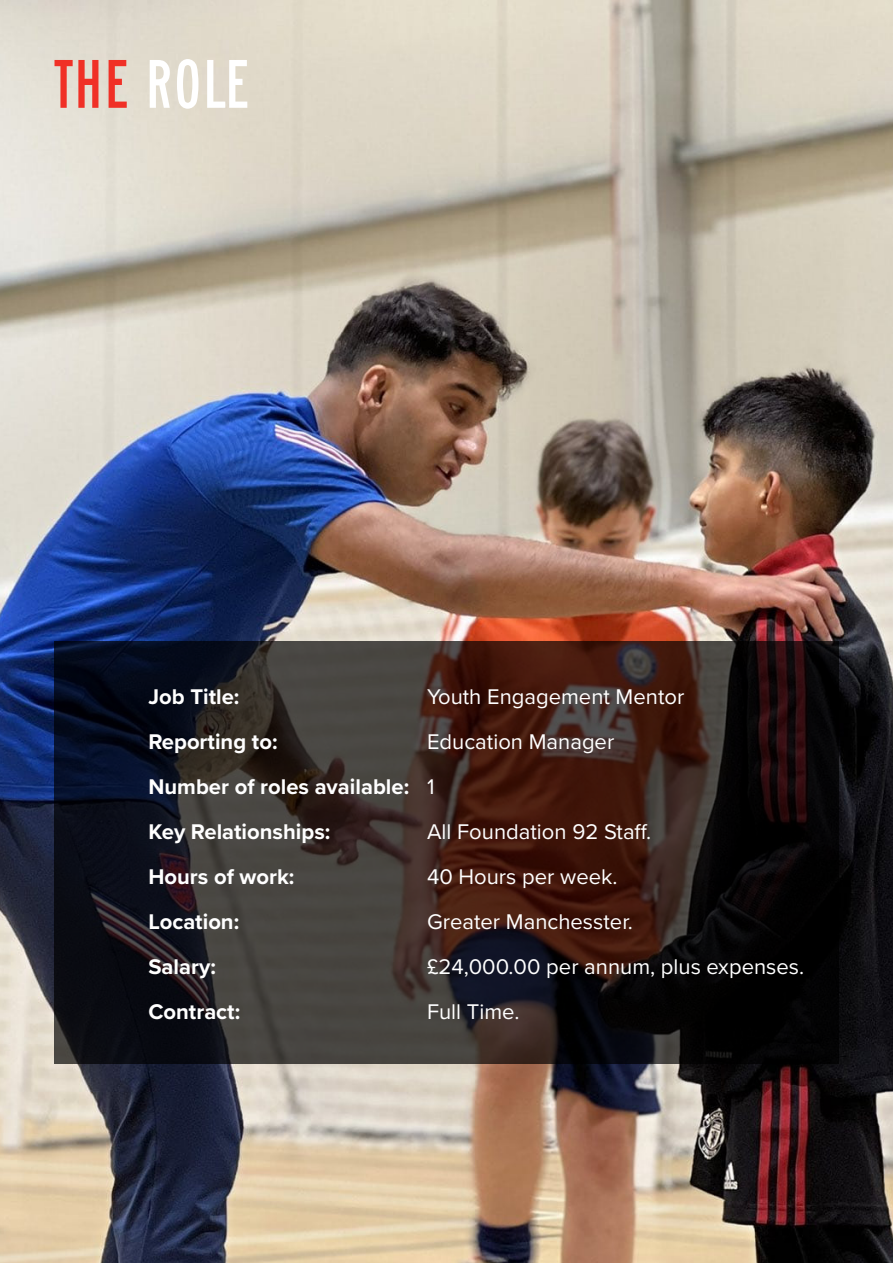
<style>
.page{position:relative;width:893px;height:1263px;background:#fff}
.page>*{position:absolute;margin:0;border:0;box-sizing:border-box;transform-origin:0 0}
.t1{font:71.7px "Saa Series BDOT";color:#fff}
.t2{font:22.05px "Proxima Nova";color:#fff}
.t3{font:700 22.05px "Proxima Nova";color:#fff}
.s1{color:#f03026}
</style>
<div class="page">
<img style="left:0;top:0;width:893px;height:1263px">
<svg style="left:54px;top:641px;width:785px;height:423px;background:#2a1f1e"></svg>
<p class="t1" style="left:54px;top:45px;width:196px"><span class="s1">THE</span> ROLE</p>
<p class="t3" style="left:148px;top:680px;width:93px">Job Title:</p>
<p class="t3" style="left:148px;top:725px;width:131px">Reporting to:</p>
<p class="t3" style="left:148px;top:770px;width:262px">Number of roles available:</p>
<p class="t3" style="left:148px;top:815px;width:184px">Key Relationships:</p>
<p class="t3" style="left:148px;top:860px;width:147px">Hours of work:</p>
<p class="t3" style="left:148px;top:905px;width:92px">Location:</p>
<p class="t3" style="left:148px;top:950px;width:69px">Salary:</p>
<p class="t3" style="left:148px;top:995px;width:93px">Contract:</p>
<p class="t2" style="left:427px;top:680px;width:259px">Youth Engagement Mentor</p>
<p class="t2" style="left:427px;top:725px;width:189px">Education Manager</p>
<p class="t2" style="left:427px;top:770px;width:9px">1</p>
<p class="t2" style="left:427px;top:815px;width:226px">All Foundation 92 Staff.</p>
<p class="t2" style="left:427px;top:860px;width:192px">40 Hours per week.</p>
<p class="t2" style="left:427px;top:905px;width:207px">Greater Manchesster.</p>
<p class="t2" style="left:427px;top:950px;width:379px">£24,000.00 per annum, plus expenses.</p>
<p class="t2" style="left:427px;top:995px;width:94px">Full Time.</p>
</div>
